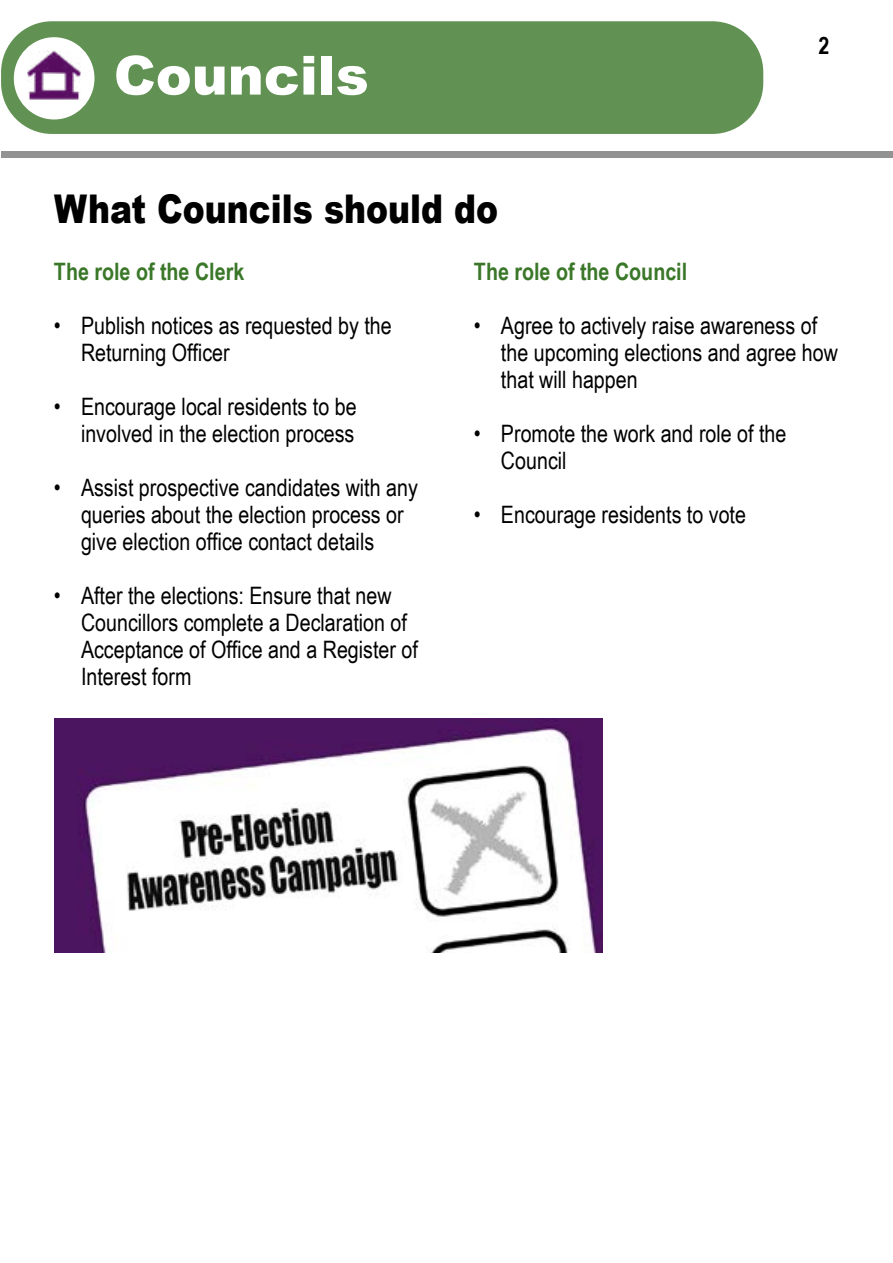
<style>
.page{position:relative;width:893px;height:1263px;background:#fff}
.page>*{position:absolute;margin:0;border:0;box-sizing:border-box;transform-origin:0 0}
.t1{font:900 54px "Arial";color:#fff}
.t2{font:900 39.6px "Arial";color:#000;scale:.83 1}
.t3{font:24px/27px "Arial Narrow";color:#000}
.t4{font:700 24px "Arial Narrow";color:#3a7728}
.t5{font:700 24px "Arial Narrow";color:#000}
</style>
<div class="page">
<div style="left:1px;top:21px;width:762px;height:113px;background:#619253;border-radius:51px"></div>
<div style="left:14px;top:37px;width:80px;height:82px;background:#fff;border-radius:50%"></div>
<img style="left:27px;top:51px;width:54px;height:48px">
<img style="left:54px;top:719px;width:549px;height:233px">
<div style="left:1px;top:151px;width:892px;height:6px;background:#929292"></div>
<h1 class="t1" style="left:114px;top:36px;width:257px">Councils</h1>
<p class="t5" style="left:819px;top:27px;width:12px">2</p>
<h2 class="t2" style="left:54px;top:180px;width:537px">What Councils should do</h2>
<p class="t4" style="left:474px;top:254px;width:215px">The role of the Council</p>
<p class="t3" style="left:501px;top:311px;width:338px;text-indent:-27px">• Agree to actively raise awareness of the upcoming elections and agree how that will happen</p>
<p class="t3" style="left:501px;top:419px;width:287px;text-indent:-27px">• Promote the work and role of the<br>Council</p>
<p class="t3" style="left:474px;top:500px;width:274px">• Encourage residents to vote</p>
<p class="t4" style="left:54px;top:254px;width:192px">The role of the Clerk</p>
<p class="t3" style="left:81px;top:311px;width:312px;text-indent:-27px">• Publish notices as requested by the<br>Returning Officer</p>
<p class="t3" style="left:54px;top:392px;width:304px;text-align:right">• Encourage local residents to be involved in the election process</p>
<p class="t3" style="left:81px;top:473px;width:338px;text-indent:-27px">• Assist prospective candidates with any queries about the election process or give election office contact details</p>
<p class="t3" style="left:81px;top:581px;width:338px;text-indent:-27px">• After the elections: Ensure that new<br>Councillors complete a Declaration of<br>Acceptance of Office and a Register of<br>Interest form</p>
</div>
